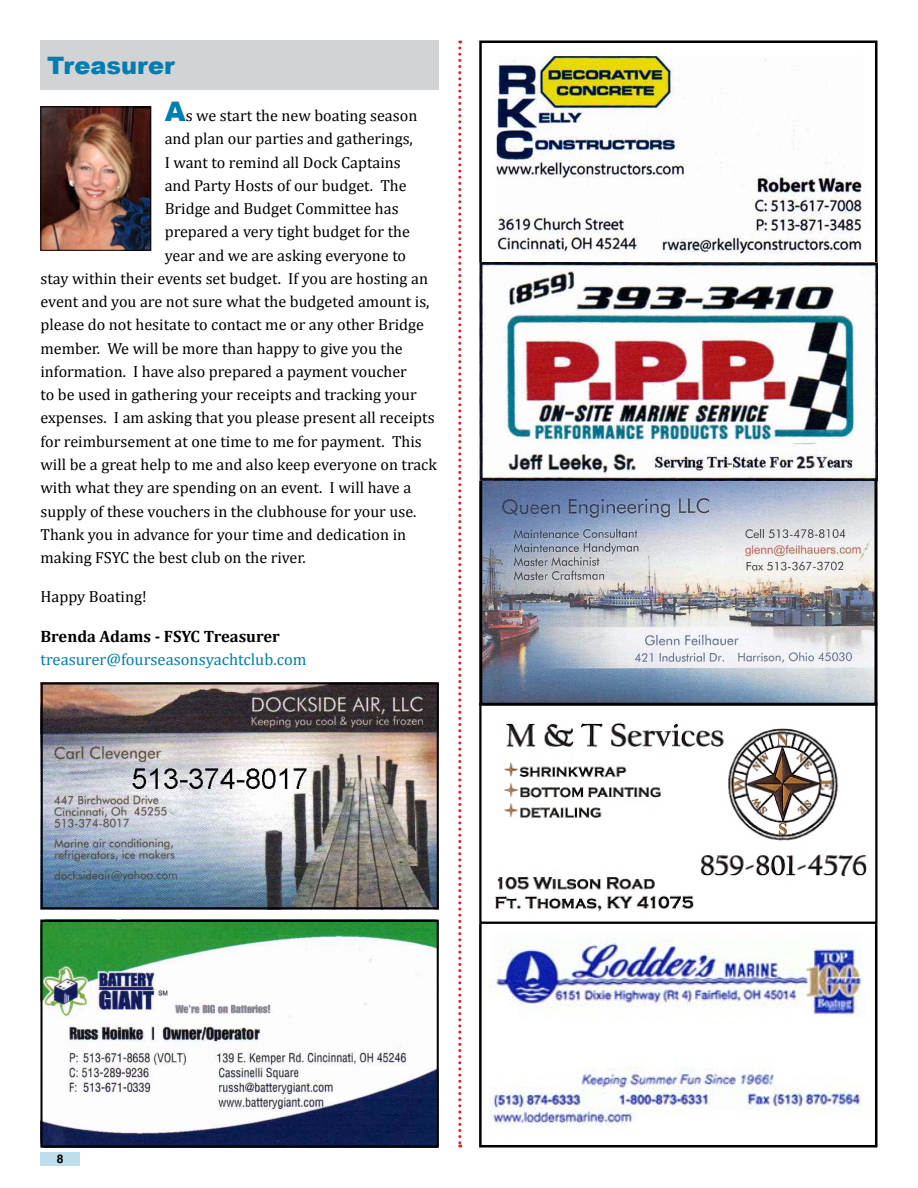
<style>
.page{position:relative;width:918px;height:1188px;background:#fff}
.page>*{position:absolute;margin:0;border:0;box-sizing:border-box;transform-origin:0 0}
.t1{font:900 24px "Arial";color:#007db1}
.t2{font:16.5px "Cambria";color:#007db1}
.t3{font:700 16.5px "Cambria";color:#000}
.t4{font:16.2px "Cambria";color:#000}
.t5{font:700 12px "Helvetica";color:#000}
.s1{font-family:"Arial";font-weight:900;font-size:27px;color:#007db1}
</style>
<div class="page">
<div style="left:40px;top:1152px;width:40px;height:14px;background:#bfdeeb"></div>
<img style="left:44px;top:685px;width:392px;height:221px">
<div style="left:41px;top:682px;width:398px;height:227px;border:2px solid #000"></div>
<img style="left:484px;top:924px;width:394px;height:224px">
<div style="left:479px;top:919px;width:398px;height:229px;border:3px solid #000"></div>
<img style="left:482px;top:722px;width:393px;height:199px">
<div style="left:479px;top:703px;width:399px;height:221px;border:2px solid #000"></div>
<img style="left:43px;top:923px;width:393px;height:222px">
<div style="left:40px;top:920px;width:399px;height:228px;border:2px solid #000"></div>
<div style="left:40px;top:40px;width:399px;height:50px;background:#d1d3d4"></div>
<img style="left:42px;top:108px;width:107px;height:141px">
<div style="left:40px;top:106px;width:111px;height:145px;border:1px solid #000"></div>
<svg style="left:458px;top:40px;width:3px;height:1108px"></svg>
<img style="left:483px;top:482px;width:391px;height:220px">
<div style="left:479px;top:478px;width:399px;height:228px;border:3px solid #000"></div>
<img style="left:479px;top:40px;width:399px;height:222px">
<div style="left:479px;top:41px;width:398px;height:224px;border:3px solid #000"></div>
<img style="left:479px;top:262px;width:399px;height:218px">
<h1 class="t1" style="left:47px;top:52px;width:129px">Treasurer</h1>
<p class="t4" style="left:165px;top:106px;width:254px"><span class="s1">A</span>s we start the new boating season</p>
<p class="t4" style="left:165px;top:129px;width:250px">and plan our parties and gatherings,</p>
<p class="t4" style="left:165px;top:153px;width:238px">I want to remind all Dock Captains</p>
<p class="t4" style="left:165px;top:176px;width:243px">and Party Hosts of our budget. The</p>
<p class="t4" style="left:165px;top:199px;width:235px">Bridge and Budget Committee has</p>
<p class="t4" style="left:165px;top:222px;width:247px">prepared a very tight budget for the</p>
<p class="t4" style="left:165px;top:246px;width:243px">year and we are asking everyone to</p>
<p class="t4" style="left:41px;top:269px;width:389px">stay within their events set budget. If you are hosting an</p>
<p class="t4" style="left:41px;top:292px;width:391px">event and you are not sure what the budgeted amount is,</p>
<p class="t4" style="left:41px;top:315px;width:385px">please do not hesitate to contact me or any other Bridge</p>
<p class="t4" style="left:41px;top:339px;width:364px">member. We will be more than happy to give you the</p>
<p class="t4" style="left:41px;top:362px;width:368px">information. I have also prepared a payment voucher</p>
<p class="t4" style="left:41px;top:385px;width:378px">to be used in gathering your receipts and tracking your</p>
<p class="t4" style="left:41px;top:408px;width:396px">expenses. I am asking that you please present all receipts</p>
<p class="t4" style="left:41px;top:432px;width:383px">for reimbursement at one time to me for payment. This</p>
<p class="t4" style="left:41px;top:455px;width:398px">will be a great help to me and also keep everyone on track</p>
<p class="t4" style="left:41px;top:478px;width:372px">with what they are spending on an event. I will have a</p>
<p class="t4" style="left:41px;top:501px;width:378px">supply of these vouchers in the clubhouse for your use.</p>
<p class="t4" style="left:41px;top:525px;width:367px">Thank you in advance for your time and dedication in</p>
<p class="t4" style="left:41px;top:548px;width:267px">making FSYC the best club on the river.</p>
<p class="t4" style="left:41px;top:587px;width:108px">Happy Boating!</p>
<p class="t3" style="left:40px;top:625px;width:241px">Brenda Adams - FSYC Treasurer</p>
<p class="t2" style="left:40px;top:650px;width:268px">treasurer@fourseasonsyachtclub.com</p>
<p class="t5" style="left:57px;top:1152px;width:8px">8</p>
</div>
